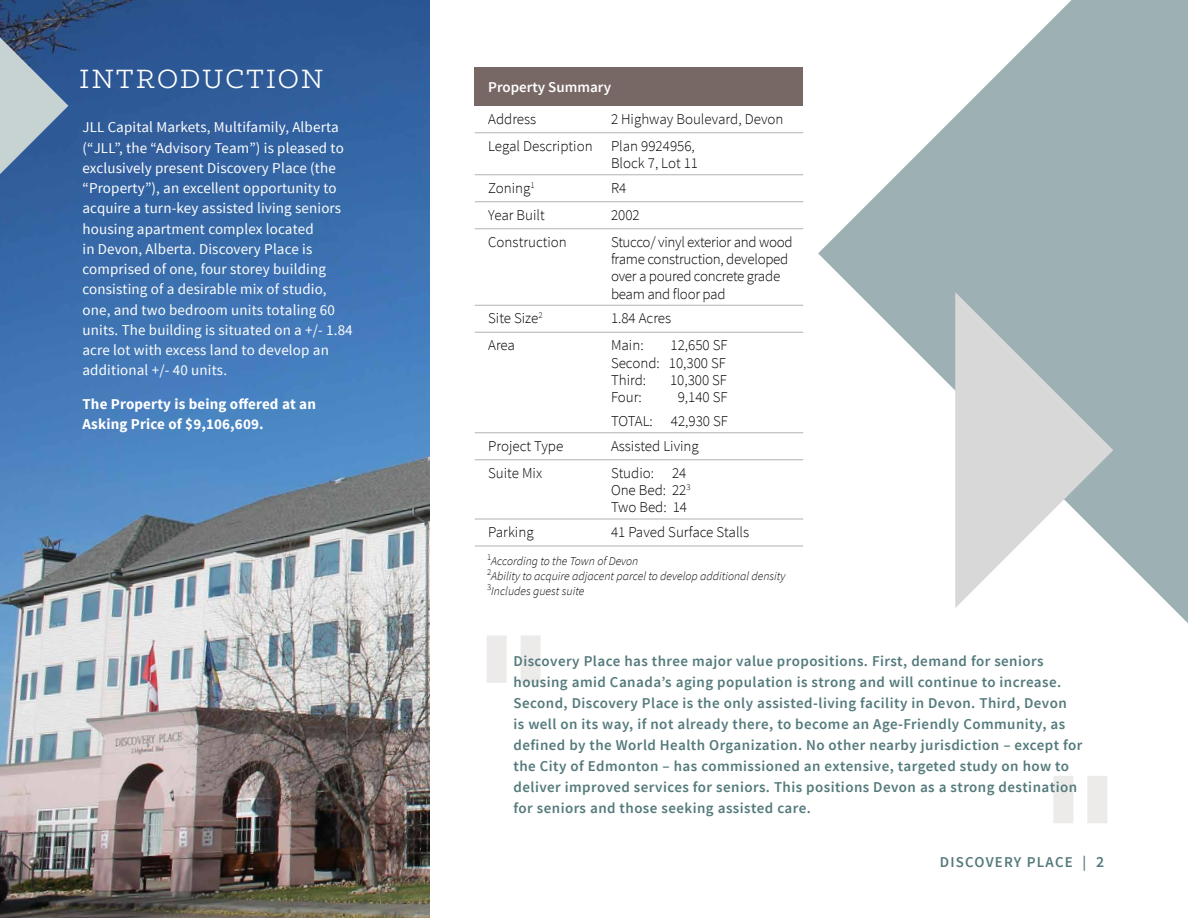
<style>
.page{position:relative;width:1188px;height:918px;background:#fff}
.page>*{position:absolute;margin:0;border:0;box-sizing:border-box;transform-origin:0 0}
.t1{font:700 198.45px "Klinic Slab";color:#dcd6d5}
.t2{font:30px "Klinic Slab";letter-spacing:.075em;color:#fff}
.t3{font:600 15px/21px "Source Sans Pro";letter-spacing:.03em;color:#547a7c}
.t4{font:15px/20.2px "Source Sans Pro";letter-spacing:.01em;color:#fff}
.t5{font:300 15px/17.2px "Source Sans Pro";color:#000}
.t6{font:300 15px/17.2px "Source Sans Pro";letter-spacing:-.02em;color:#000}
.t7{font:700 15px/20.2px "Source Sans Pro";letter-spacing:.01em;color:#fff}
.t8{font:600 15px "Source Sans Pro";letter-spacing:.08em;color:#547a7c}
.t9{font:600 15px "Source Sans Pro";color:#fff}
.t10{font:italic 300 12px/15px "Source Sans Pro";color:#000}
.s1{font-size:15.75px}
</style>
<div class="page">
<img style="left:0;top:0;width:430px;height:918px">
<div style="left:475px;top:68px;width:328px;height:38px;background:#776765"></div>
<hr style="left:475px;top:132px;width:136px;height:1px;background:#b1b2b4">
<hr style="left:611px;top:132px;width:192px;height:1px;background:#b1b2b4">
<hr style="left:475px;top:174px;width:136px;height:1px;background:#b1b2b4">
<hr style="left:611px;top:174px;width:192px;height:1px;background:#b1b2b4">
<hr style="left:475px;top:201px;width:136px;height:1px;background:#b1b2b4">
<hr style="left:611px;top:201px;width:192px;height:1px;background:#b1b2b4">
<hr style="left:475px;top:228px;width:136px;height:1px;background:#b1b2b4">
<hr style="left:611px;top:228px;width:192px;height:1px;background:#b1b2b4">
<hr style="left:475px;top:305px;width:136px;height:1px;background:#b1b2b4">
<hr style="left:611px;top:305px;width:192px;height:1px;background:#b1b2b4">
<hr style="left:475px;top:332px;width:136px;height:1px;background:#b1b2b4">
<hr style="left:611px;top:332px;width:192px;height:1px;background:#b1b2b4">
<hr style="left:475px;top:432px;width:136px;height:1px;background:#b1b2b4">
<hr style="left:611px;top:432px;width:192px;height:1px;background:#b1b2b4">
<hr style="left:475px;top:459px;width:136px;height:1px;background:#b1b2b4">
<hr style="left:611px;top:459px;width:192px;height:1px;background:#b1b2b4">
<hr style="left:475px;top:519px;width:136px;height:1px;background:#b1b2b4">
<hr style="left:611px;top:519px;width:192px;height:1px;background:#b1b2b4">
<hr style="left:475px;top:546px;width:136px;height:1px;background:#b1b2b4">
<hr style="left:611px;top:546px;width:192px;height:1px;background:#b1b2b4">
<svg style="left:0;top:37px;width:68px;height:137px"></svg>
<svg style="left:818px;top:0;width:370px;height:623px;fill:#9db1b4"></svg>
<svg style="left:955px;top:292px;width:158px;height:316px;fill:#d8d8d9"></svg>
<h2 class="t2" style="left:80px;top:60px;width:245px">INTRODUCTION</h2>
<p class="t4" style="left:82px;top:117px;width:272px">JLL Capital Markets, Multifamily, Alberta (“JLL”, the “Advisory Team”) is pleased to exclusively present Discovery Place (the “Property”), an excellent opportunity to acquire a turn-key assisted living seniors housing apartment complex located<br>in Devon, Alberta. Discovery Place is comprised of one, four storey building consisting of a desirable mix of studio, one, and two bedroom units totaling 60 units. The building is situated on a +/- 1.84 acre lot with excess land to develop an additional +/- 40 units.</p>
<p class="t7" style="left:82px;top:394px;width:235px">The Property is being offered at an<br>Asking Price of $9,106,609.</p>
<p class="t9" style="left:488px;top:78px;width:124px">Property Summary</p>
<p class="t5" style="left:488px;top:110px;width:50px">Address</p>
<p class="t5" style="left:488px;top:105px;width:297px;line-height:27px;text-indent:123px">2 Highway Boulevard, Devon<br>Legal Description Plan 9924956,</p>
<p class="t5" style="left:611px;top:154px;width:89px">Block 7, Lot 11</p>
<p class="t5" style="left:488px;top:179px;width:48px">Zoning<sup>1</sup></p>
<p class="t5" style="left:611px;top:179px;width:17px">R4</p>
<p class="t5" style="left:488px;top:206px;width:58px">Year Built</p>
<p class="t5" style="left:611px;top:206px;width:30px">2002</p>
<p class="t5" style="left:488px;top:233px;width:80px">Construction</p>
<p class="t6" style="left:611px;top:233px;width:183px">Stucco/ vinyl exterior and wood frame construction, developed over a poured concrete grade beam and floor pad</p>
<p class="t5" style="left:488px;top:310px;width:56px">Site Size<sup>2</sup></p>
<p class="t5" style="left:611px;top:310px;width:62px">1.84 Acres</p>
<p class="t5" style="left:488px;top:337px;width:28px">Area</p>
<p class="t5" style="left:611px;top:337px;width:34px">Main:</p>
<p class="t5" style="left:611px;top:337px;width:118px;text-align:justify;text-indent:60px">12,650 SF Second: 10,300 SF Third:</p>
<p class="t5" style="left:670px;top:371px;width:58px">10,300 SF</p>
<p class="t5" style="left:611px;top:385px;width:118px;line-height:24px;text-align:right">9,140 SF<br>TOTAL: 42,930 SF</p>
<p class="t5" style="left:611px;top:388px;width:32px">Four:</p>
<p class="t5" style="left:488px;top:437px;width:77px">Project Type</p>
<p class="t5" style="left:611px;top:437px;width:89px">Assisted Living</p>
<p class="t5" style="left:488px;top:464px;width:55px">Suite Mix</p>
<p class="t5" style="left:611px;top:464px;width:81px">Studio: 24<br>One Bed: 22<sup>3<br></sup>Two Bed: 14</p>
<p class="t5" style="left:488px;top:523px;width:47px">Parking</p>
<p class="t5" style="left:611px;top:523px;width:140px">41 Paved Surface Stalls</p>
<p class="t10" style="left:487px;top:553px;width:300px"><sup>1</sup>According to the Town of Devon<br><sup>2</sup>Ability to acquire adjacent parcel to develop additional density<br><sup>3</sup>Includes guest suite</p>
<h1 class="t1" style="left:476px;top:567px;width:78px">"</h1>
<p class="t3" style="left:514px;top:651px;width:570px">Discovery Place has three major value propositions. First, demand for seniors housing amid Canada’s aging population is strong and will continue to increase.<br>Second, Discovery Place is the only assisted-living facility in Devon. Third, Devon<br>is well on its way, if not already there, to become an Age-Friendly Community, as defined by the World Health Organization. No other nearby jurisdiction – except for the City of Edmonton – has commissioned an extensive, targeted study on how to deliver improved services for seniors. This positions Devon as a strong destination for seniors and those seeking assisted care.</p>
<p class="t8" style="left:940px;top:852px;width:166px">DISCOVERY PLACE | <span class="s1">2</span></p>
<h1 class="t1" style="left:1042px;top:708px;width:78px">"</h1>
</div>
